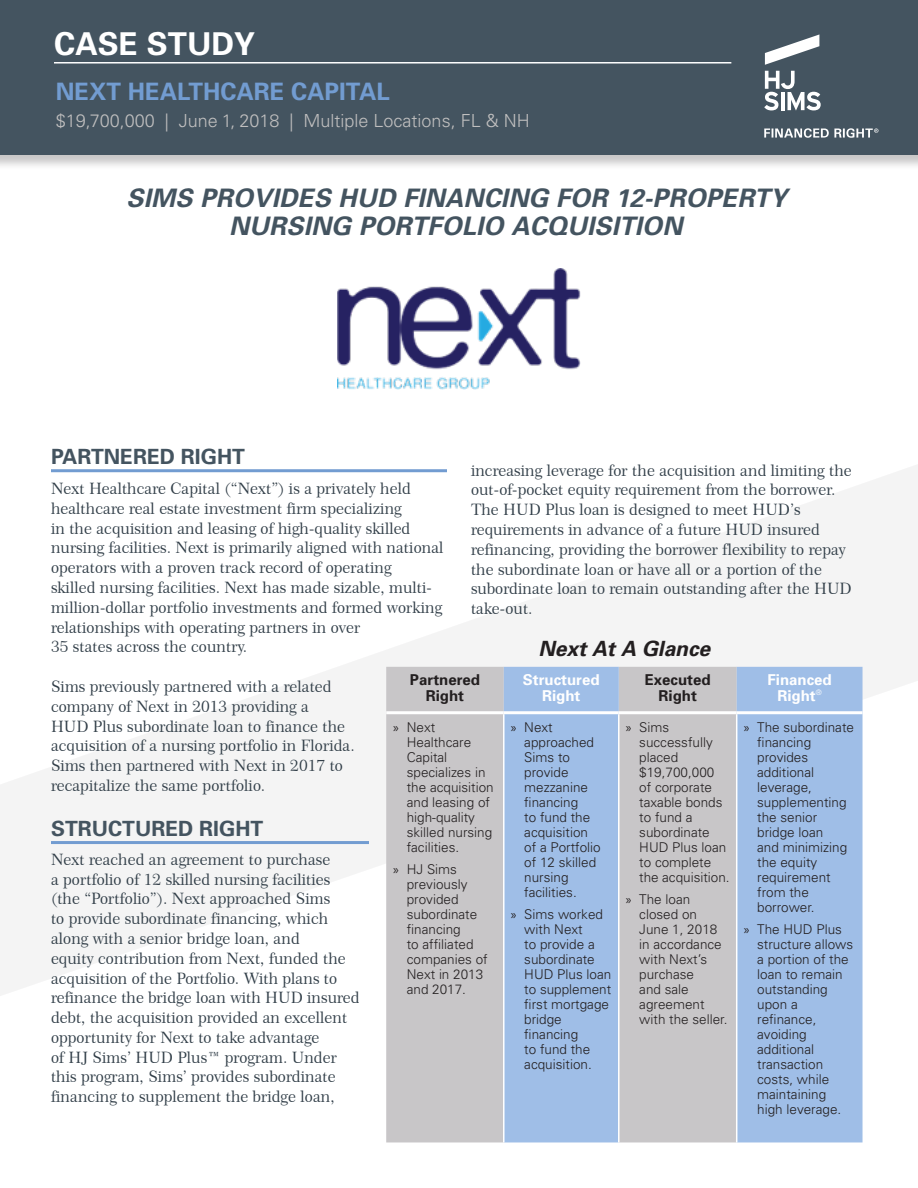
<style>
.page{position:relative;width:918px;height:1188px;background:#fff}
.page>*{position:absolute;margin:0;border:0;box-sizing:border-box;transform-origin:0 0}
.t1{font:700 31.5px "Univers";color:#fff}
.Sub_Spacing{font:italic 700 25.5px/28.5px "Univers";letter-spacing:.01em;color:#445460;text-align:center}
.t2{font:700 24px "Univers";color:#729cd1}
.Sub_Spacing-2{font:700 21px "Univers";color:#445460}
.t3{font:italic 700 21px "Univers";letter-spacing:-.005em;color:#231f20}
.t4{font:300 18px "Univers";color:#c0bfbf}
.Bullet_Spacing{font:15.75px/19.8px "Century 751 BT Roman B";color:#313e48}
.Body_Copy{font:15.75px/19.8px "Century 751 BT Roman B";color:#313e48}
.t5{font:700 15px/16.5px "Univers";color:#fff;text-align:center}
.t6{font:700 15px "Univers";color:#231f20}
.t7{font:300 13.5px/15px "Univers";color:#231f20}
.s1{font-family:"Univers LT Std"}
.s2{font-family:"Myriad Pro";font-weight:400}
</style>
<div class="page">
<div style="left:0;top:0;width:918px;height:170px;background:#231f20;opacity:.25"></div>
<div style="left:0;top:0;width:918px;height:155px;background:#445460"></div>
<hr style="left:54px;top:62px;width:677px;height:2px;background:#fff">
<svg style="left:765px;top:34px;width:54px;height:31px"></svg>
<svg style="left:764px;top:71px;width:57px;height:40px"></svg>
<svg style="left:764px;top:128px;width:114px;height:10px"></svg>
<svg style="left:0;top:465px;width:918px;height:531px"></svg>
<hr style="left:51px;top:469px;width:396px;height:3px;background:#729cd1">
<hr style="left:51px;top:841px;width:318px;height:3px;background:#729cd1">
<div style="left:386px;top:667px;width:118px;height:475px;background:#c8c6c8"></div>
<svg style="left:504px;top:667px;width:359px;height:475px;background:#acc0dc"></svg>
<hr style="left:503px;top:714px;width:2px;height:428px;background:#fff">
<hr style="left:618px;top:714px;width:2px;height:428px;background:#fff">
<hr style="left:736px;top:714px;width:1px;height:428px;background:#fff">
<hr style="left:386px;top:711px;width:118px;height:3px;background:#fff">
<hr style="left:504px;top:711px;width:115px;height:3px;background:#fff">
<hr style="left:619px;top:711px;width:118px;height:3px;background:#fff">
<hr style="left:737px;top:711px;width:126px;height:3px;background:#fff">
<img style="left:338px;top:269px;width:242px;height:120px">
<h1 class="t1" style="left:54px;top:25px;width:203px">CASE STUDY</h1>
<p class="t2" style="left:56px;top:77px;width:335px">NEXT HEALTHCARE CAPITAL</p>
<p class="t4" style="left:56px;top:109px;width:475px">$19,700,000 | June 1, 2018 | Multiple <span class="s1">Locations,</span> FL &amp; NH</p>
<p class="Sub_Spacing" style="left:126px;top:183px;width:662px">SIMS PROVIDES HUD FINANCING FOR 12-PROPERTY<br>NURSING PORTFOLIO ACQUISITION</p>
<p class="Sub_Spacing-2" style="left:51px;top:444px;width:196px">PARTNERED RIGHT</p>
<p class="Body_Copy" style="left:51px;top:478px;width:394px">Next Healthcare Capital (“Next”) is a privately held healthcare real estate investment firm specializing<br>in the acquisition and leasing of high-quality skilled nursing facilities. Next is primarily aligned with national operators with a proven track record of operating<br>skilled nursing facilities. Next has made sizable, multi&shy;million-dollar portfolio investments and formed working relationships with operating partners in over<br>35 states across the country.</p>
<p class="Body_Copy" style="left:51px;top:676px;width:305px">Sims previously partnered with a related company of Next in 2013 providing a<br>HUD Plus subordinate loan to finance the acquisition of a nursing portfolio in Florida.<br>Sims then partnered with Next in 2017 to recapitalize the same portfolio.</p>
<p class="Sub_Spacing-2" style="left:51px;top:816px;width:214px">STRUCTURED RIGHT</p>
<p class="Bullet_Spacing" style="left:51px;top:849px;width:310px">Next reached an agreement to purchase<br>a portfolio of 12 skilled nursing facilities (the “Portfolio”). Next approached Sims<br>to provide subordinate financing, which along with a senior bridge loan, and<br>equity contribution from Next, funded the acquisition of the Portfolio. With plans to refinance the bridge loan with HUD insured debt, the acquisition provided an excellent opportunity for Next to take advantage<br>of HJ Sims’ HUD Plus™ program. Under this program, Sims’ provides subordinate financing to supplement the bridge loan,</p>
<p class="Bullet_Spacing" style="left:471px;top:460px;width:382px">increasing leverage for the acquisition and limiting the out-of-pocket equity requirement from the borrower.<br>The HUD Plus loan is designed to meet HUD’s requirements in advance of a future HUD insured refinancing, providing the borrower flexibility to repay the subordinate loan or have all or a portion of the subordinate loan to remain outstanding after the HUD take-out.</p>
<p class="t3" style="left:539px;top:636px;width:173px">Next At A Glance</p>
<p class="t5" style="left:523px;top:671px;width:78px">Structured<br>Right</p>
<p class="t6" style="left:645px;top:670px;width:67px">Executed</p>
<p class="t6" style="left:410px;top:670px;width:72px">Partnered</p>
<p class="t6" style="left:426px;top:687px;width:40px">Right</p>
<p class="t5" style="left:768px;top:671px;width:66px">Financed</p>
<p class="t5" style="left:777px;top:688px;width:46px">Right<sup>®</sup></p>
<p class="t6" style="left:659px;top:687px;width:40px">Right</p>
<p class="t7" style="left:639px;top:720px;width:92px;text-indent:-14px"><span class="s2">»</span> Sims successfully placed $19,700,000 of corporate taxable bonds to fund a subordinate<br>HUD Plus loan to complete the acquisition.</p>
<p class="t7" style="left:639px;top:891px;width:90px;text-indent:-14px"><span class="s2">»</span> The loan closed on<br>June 1, 2018 in accordance with Next’s purchase<br>and sale agreement with the seller.</p>
<p class="t7" style="left:407px;top:720px;width:89px;text-indent:-14px"><span class="s2">»</span> Next<br>Healthcare<br>Capital specializes in the acquisition and leasing of high-quality skilled nursing facilities.</p>
<p class="t7" style="left:407px;top:861px;width:83px;text-indent:-14px"><span class="s2">»</span> HJ Sims previously provided subordinate financing<br>to affiliated companies of<br>Next in 2013 and 2017.</p>
<p class="t7" style="left:524px;top:720px;width:78px;text-indent:-14px"><span class="s2">»</span> Next approached<br>Sims to provide mezzanine financing<br>to fund the acquisition of a Portfolio of 12 skilled nursing facilities.</p>
<p class="t7" style="left:524px;top:906px;width:89px;text-indent:-14px"><span class="s2">»</span> Sims worked with Next<br>to provide a subordinate<br>HUD Plus loan to supplement first mortgage bridge financing<br>to fund the acquisition.</p>
<p class="t7" style="left:757px;top:720px;width:98px;text-indent:-14px"><span class="s2">»</span> The subordinate financing provides additional leverage, supplementing the senior bridge loan<br>and minimizing the equity requirement from the borrower.</p>
<p class="t7" style="left:757px;top:921px;width:97px;text-indent:-14px"><span class="s2">»</span> The HUD Plus structure allows a portion of the loan to remain outstanding upon a refinance, avoiding additional transaction costs, while maintaining high leverage.</p>
</div>
